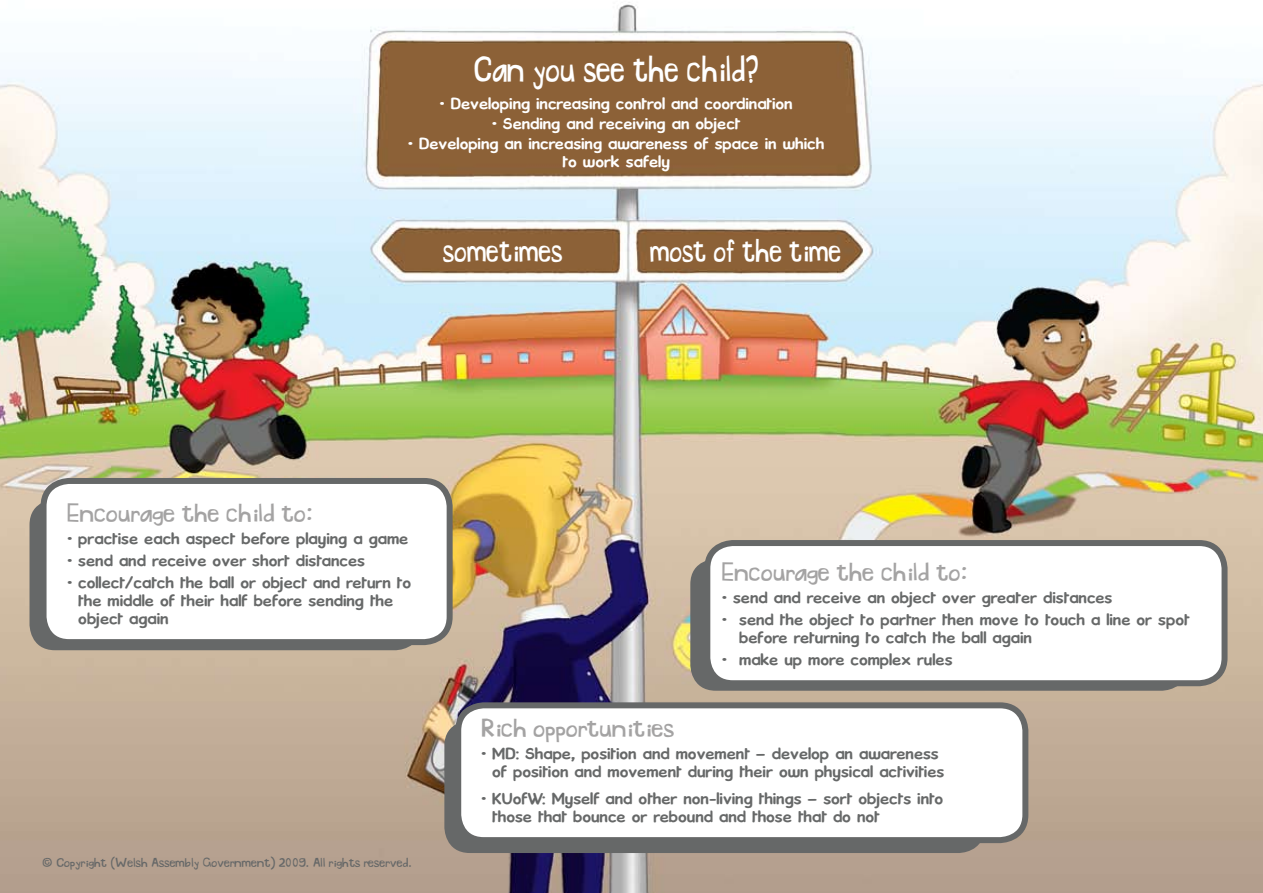
<style>
.page{position:relative;width:1263px;height:893px;background:#fff}
.page>*{position:absolute;margin:0;border:0;box-sizing:border-box;transform-origin:0 0}
.t1{font:39px "Pascu 1";color:#fff;scale:.84 1}
.t2{font:34.2px "Pascu 1";color:#fff;scale:.84 1}
.t3{font:27px "Pascu 1";color:#a4a3a3}
.t4{font:15px/18px "Kronika";color:#666868}
.t5{font:15px/18px "Kronika";color:#fff;text-align:center}
.t6{font:13.5px "Pascu 1";color:#666868}
</style>
<div class="page">
<img style="left:0;top:2px;width:1263px;height:891px">
<div style="left:30px;top:499px;width:391px;height:151px;background:#666868;border-radius:26px"></div>
<div style="left:44px;top:481px;width:406px;height:161px;background:#fff;border-radius:26px"></div>
<div style="left:41px;top:478px;width:412px;height:167px;border:6px solid #666868;border-radius:26px"></div>
<div style="left:690px;top:559px;width:497px;height:132px;background:#666868;border-radius:26px"></div>
<div style="left:707px;top:543px;width:517px;height:140px;background:#fff;border-radius:26px"></div>
<div style="left:704px;top:540px;width:523px;height:146px;border:6px solid #666868;border-radius:26px"></div>
<div style="left:444px;top:720px;width:540px;height:133px;background:#666868;border-radius:26px"></div>
<div style="left:458px;top:705px;width:567px;height:135px;background:#fff;border-radius:26px"></div>
<div style="left:455px;top:702px;width:573px;height:141px;border:6px solid #666868;border-radius:26px"></div>
<h1 class="t1" style="left:474px;top:49px;width:339px">Can you see the child?</h1>
<p class="t5" style="left:440px;top:94px;width:354px">• Developing increasing control and coordination</p>
<p class="t5" style="left:492px;top:114px;width:250px">• Sending and receiving an object</p>
<p class="t5" style="left:408px;top:134px;width:418px">• Developing an increasing awareness of space in which to work safely</p>
<h2 class="t2" style="left:443px;top:233px;width:144px">sometimes</h2>
<h2 class="t2" style="left:650px;top:234px;width:229px">most of the time</h2>
<h3 class="t3" style="left:67px;top:499px;width:247px">Encourage the child to:</h3>
<p class="t4" style="left:67px;top:529px;width:342px">• practise each aspect before playing a game</p>
<p class="t4" style="left:67px;top:551px;width:299px">• send and receive over short distances</p>
<p class="t4" style="left:78px;top:573px;width:334px;text-indent:-11px">• collect/catch the ball or object and return to the middle of their half before sending the object again</p>
<p class="t6" style="left:43px;top:856px;width:371px">© Copyright (Welsh Assembly Government) 2009. All rights reserved.</p>
<h3 class="t3" style="left:722px;top:558px;width:247px">Encourage the child to:</h3>
<p class="t4" style="left:722px;top:588px;width:392px">• send and receive an object over greater distances</p>
<p class="t4" style="left:739px;top:610px;width:452px;text-indent:-17px">• send the object to partner then move to touch a line or spot before returning to catch the ball again</p>
<p class="t4" style="left:722px;top:650px;width:232px">• make up more complex rules</p>
<h3 class="t3" style="left:481px;top:714px;width:194px">Rich opportunities</h3>
<p class="t4" style="left:492px;top:744px;width:453px;text-indent:-11px">• MD: Shape, position and movement – develop an awareness of position and movement during their own physical activities</p>
<p class="t4" style="left:492px;top:789px;width:453px;text-indent:-11px">• KUofW: Myself and other non-living things – sort objects into those that bounce or rebound and those that do not</p>
</div>
